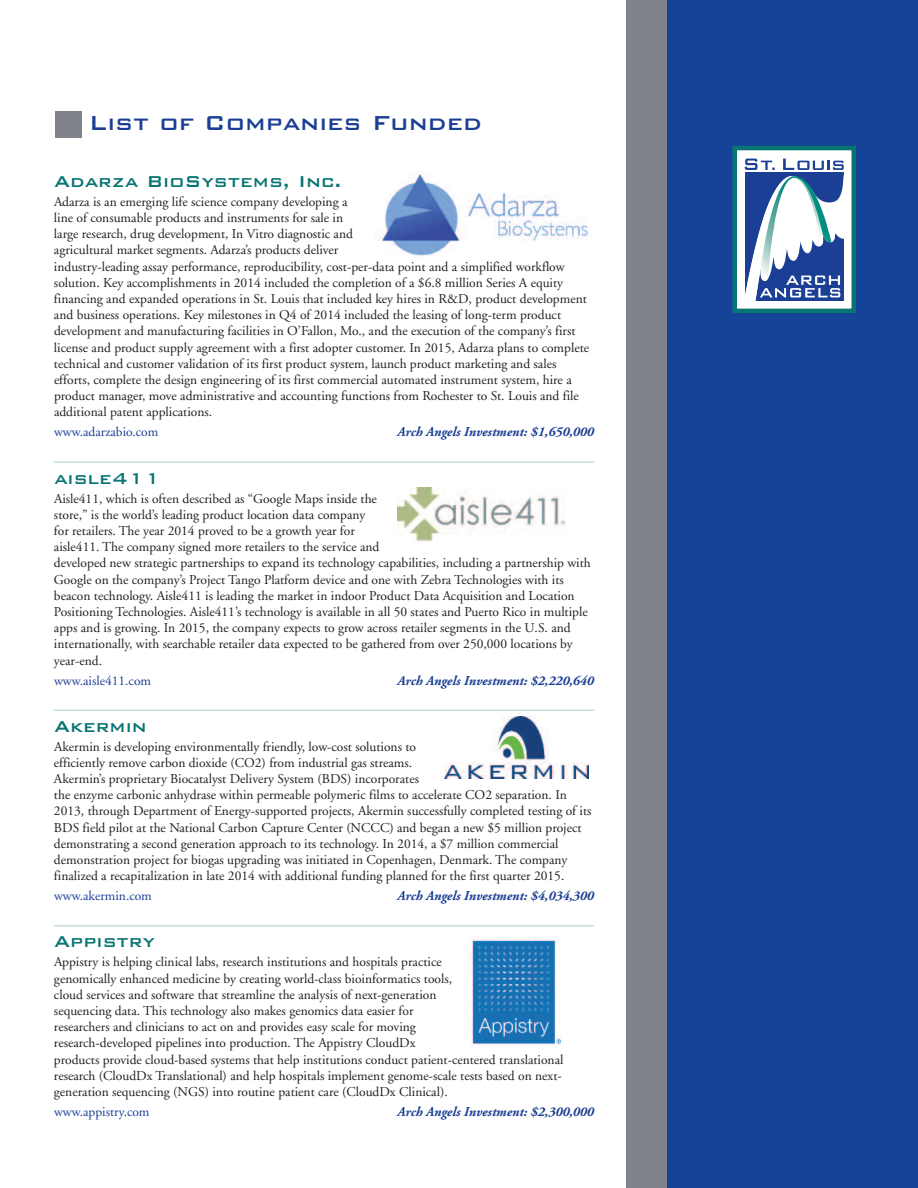
<style>
.page{position:relative;width:918px;height:1188px;background:#fff}
.page>*{position:absolute;margin:0;border:0;box-sizing:border-box;transform-origin:0 0}
.t1{font:500 27px "Bank Gothic";color:#1b3f94}
.t2{font:500 21px "Bank Gothic";color:#077573}
.t3{font:13.5px/16.2px "Adobe Garamond";color:#231f20}
.t4{font:italic 700 13.5px "Adobe Garamond";color:#1b3f94}
.t5{font:13.5px "Adobe Garamond";color:#1b3f94}
</style>
<div class="page">
<div style="left:55px;top:111px;width:27px;height:27px;background:#80838a"></div>
<div style="left:640px;top:0;width:278px;height:1188px;background:#154398"></div>
<hr style="left:54px;top:462px;width:540px;height:1px;background:#abc8c9">
<hr style="left:54px;top:710px;width:540px;height:1px;background:#abc8c9">
<hr style="left:54px;top:926px;width:540px;height:1px;background:#abc8c9">
<img style="left:378px;top:171px;width:210px;height:85px">
<img style="left:397px;top:487px;width:168px;height:55px">
<img style="left:445px;top:716px;width:143px;height:63px">
<img style="left:469px;top:936px;width:92px;height:110px">
<div style="left:626px;top:0;width:41px;height:1188px;background:#80838a"></div>
<div style="left:737px;top:150px;width:115px;height:159px;background:#fff"></div>
<svg style="left:745px;top:159px;width:99px;height:141px"></svg>
<div style="left:732px;top:146px;width:124px;height:167px;border:4px solid #077573"></div>
<h1 class="t1" style="left:89px;top:108px;width:394px">List of Companies Funded</h1>
<h2 class="t2" style="left:54px;top:170px;width:289px">Adarza BioSystems, Inc.</h2>
<p class="t3" style="left:54px;top:195px;width:537px">Adarza is an emerging life science company developing a<br>line of consumable products and instruments for sale in<br>large research, drug development, In Vitro diagnostic and<br>agricultural market segments. Adarza’s products deliver<br>industry-leading assay performance, reproducibility, cost-per-data point and a simplified workflow solution. Key accomplishments in 2014 included the completion of a $6.8 million Series A equity financing and expanded operations in St. Louis that included key hires in R&amp;D, product development and business operations. Key milestones in Q4 of 2014 included the leasing of long-term product development and manufacturing facilities in O’Fallon, Mo., and the execution of the company’s first license and product supply agreement with a first adopter customer. In 2015, Adarza plans to complete technical and customer validation of its first product system, launch product marketing and sales efforts, complete the design engineering of its first commercial automated instrument system, hire a product manager, move administrative and accounting functions from Rochester to St. Louis and file additional patent applications.</p>
<p class="t5" style="left:54px;top:427px;width:106px">www.adarzabio.com</p>
<p class="t4" style="left:398px;top:427px;width:198px">Arch Angels Investment: $1,650,000</p>
<h2 class="t2" style="left:54px;top:467px;width:108px">aisle411</h2>
<p class="t3" style="left:54px;top:491px;width:538px">Aisle411, which is often described as “Google Maps inside the<br>store,” is the world’s leading product location data company<br>for retailers. The year 2014 proved to be a growth year for<br>aisle411. The company signed more retailers to the service and<br>developed new strategic partnerships to expand its technology capabilities, including a partnership with Google on the company’s Project Tango Platform device and one with Zebra Technologies with its beacon technology. Aisle411 is leading the market in indoor Product Data Acquisition and Location Positioning Technologies. Aisle411’s technology is available in all 50 states and Puerto Rico in multiple apps and is growing. In 2015, the company expects to grow across retailer segments in the U.S. and internationally, with searchable retailer data expected to be gathered from over 250,000 locations by year-end.</p>
<p class="t5" style="left:54px;top:675px;width:99px">www.aisle411.com</p>
<p class="t4" style="left:398px;top:675px;width:198px">Arch Angels Investment: $2,220,640</p>
<h2 class="t2" style="left:54px;top:715px;width:94px">Akermin</h2>
<p class="t3" style="left:54px;top:739px;width:539px">Akermin is developing environmentally friendly, low-cost solutions to<br>efficiently remove carbon dioxide (CO2) from industrial gas streams.<br>Akermin’s proprietary Biocatalyst Delivery System (BDS) incorporates<br>the enzyme carbonic anhydrase within permeable polymeric films to accelerate CO2 separation. In 2013, through Department of Energy-supported projects, Akermin successfully completed testing of its BDS field pilot at the National Carbon Capture Center (NCCC) and began a new $5 million project demonstrating a second generation approach to its technology. In 2014, a $7 million commercial demonstration project for biogas upgrading was initiated in Copenhagen, Denmark. The company finalized a recapitalization in late 2014 with additional funding planned for the first quarter 2015.</p>
<p class="t5" style="left:54px;top:891px;width:99px">www.akermin.com</p>
<p class="t4" style="left:398px;top:891px;width:198px">Arch Angels Investment: $4,034,300</p>
<h2 class="t2" style="left:54px;top:931px;width:103px">Appistry</h2>
<p class="t3" style="left:54px;top:955px;width:511px">Appistry is helping clinical labs, research institutions and hospitals practice<br>genomically enhanced medicine by creating world-class bioinformatics tools,<br>cloud services and software that streamline the analysis of next-generation<br>sequencing data. This technology also makes genomics data easier for<br>researchers and clinicians to act on and provides easy scale for moving<br>research-developed pipelines into production. The Appistry CloudDx<br>products provide cloud-based systems that help institutions conduct patient-centered translational research (CloudDx Translational) and help hospitals implement genome-scale tests based on next&shy;generation sequencing (NGS) into routine patient care (CloudDx Clinical).</p>
<p class="t5" style="left:54px;top:1106px;width:97px">www.appistry.com</p>
<p class="t4" style="left:398px;top:1106px;width:198px">Arch Angels Investment: $2,300,000</p>
</div>
